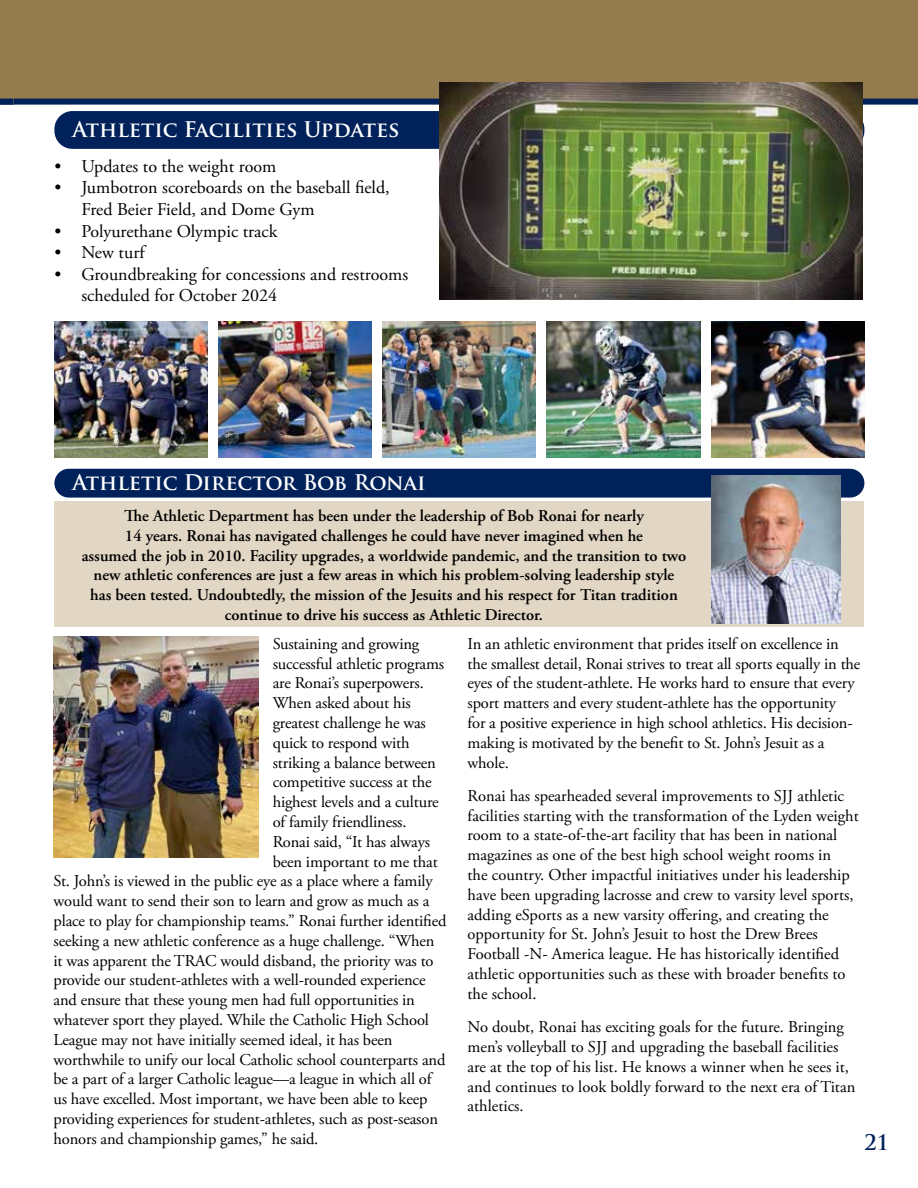
<style>
.page{position:relative;width:918px;height:1188px;background:#fff}
.page>*{position:absolute;margin:0;border:0;box-sizing:border-box;transform-origin:0 0}
.t1{font:700 21px "Trajan Pro";color:#fff}
.t2{font:700 21px "Trajan Pro";color:#002159}
.t3{font:18px/21.6px "Adobe Garamond Pro";color:#000}
.t4{font:16.5px/19.8px "Adobe Garamond Pro";letter-spacing:-.01em;color:#000}
.t5{font:600 16.5px/19.8px "Adobe Garamond Pro";color:#000;text-align:center}
</style>
<div class="page">
<div style="left:0;top:0;width:918px;height:103px;background:#947c4e"></div>
<div style="left:0;top:99px;width:918px;height:6px;background:#002159"></div>
<div style="left:54px;top:501px;width:810px;height:126px;background:#e2d7c4"></div>
<div style="left:54px;top:469px;width:810px;height:29px;background:#002159;border-radius:14px"></div>
<img style="left:711px;top:476px;width:129px;height:148px">
<div style="left:54px;top:111px;width:810px;height:38px;background:#002159;border-radius:18px"></div>
<img style="left:54px;top:321px;width:153px;height:136px">
<img style="left:218px;top:321px;width:154px;height:136px">
<img style="left:383px;top:321px;width:153px;height:136px">
<img style="left:547px;top:321px;width:153px;height:136px">
<img style="left:711px;top:321px;width:153px;height:136px">
<img style="left:54px;top:637px;width:205px;height:221px">
<img style="left:440px;top:83px;width:423px;height:216px">
<p class="t1" style="left:73px;top:116px;width:329px">Athletic Facilities Updates</p>
<p class="t3" style="left:54px;top:156px;width:223px">• Updates to the weight room</p>
<p class="t3" style="left:81px;top:178px;width:310px;text-indent:-27px">• Jumbotron scoreboards on the baseball field,<br>Fred Beier Field, and Dome Gym</p>
<p class="t3" style="left:54px;top:221px;width:224px">• Polyurethane Olympic track</p>
<p class="t3" style="left:54px;top:242px;width:92px">• New turf</p>
<p class="t3" style="left:81px;top:264px;width:328px;text-indent:-27px">• Groundbreaking for concessions and restrooms scheduled for October 2024</p>
<p class="t1" style="left:73px;top:469px;width:355px">Athletic Director Bob Ronai</p>
<p class="t5" style="left:82px;top:506px;width:606px">The Athletic Department has been under the leadership of Bob Ronai for nearly<br>14 years. Ronai has navigated challenges he could have never imagined when he<br>assumed the job in 2010. Facility upgrades, a worldwide pandemic, and the transition to two new athletic conferences are just a few areas in which his problem-solving leadership style has been tested. Undoubtedly, the mission of the Jesuits and his respect for Titan tradition continue to drive his success as Athletic Director.</p>
<p class="t4" style="left:273px;top:634px;width:148px">Sustaining and growing</p>
<p class="t4" style="left:273px;top:654px;width:173px">successful athletic programs</p>
<p class="t4" style="left:273px;top:674px;width:153px">are Ronai’s superpowers.</p>
<p class="t4" style="left:273px;top:694px;width:140px">When asked about his</p>
<p class="t4" style="left:273px;top:713px;width:155px">greatest challenge he was</p>
<p class="t4" style="left:273px;top:733px;width:138px">quick to respond with</p>
<p class="t4" style="left:273px;top:753px;width:165px">striking a balance between</p>
<p class="t4" style="left:273px;top:773px;width:160px">competitive success at the</p>
<p class="t4" style="left:273px;top:793px;width:168px">highest levels and a culture</p>
<p class="t4" style="left:273px;top:812px;width:135px">of family friendliness.</p>
<p class="t4" style="left:273px;top:832px;width:159px">Ronai said, “It has always</p>
<p class="t4" style="left:273px;top:852px;width:167px">been important to me that</p>
<p class="t4" style="left:54px;top:872px;width:380px">St. John’s is viewed in the public eye as a place where a family</p>
<p class="t4" style="left:54px;top:892px;width:377px">would want to send their son to learn and grow as much as a</p>
<p class="t4" style="left:54px;top:911px;width:394px">place to play for championship teams.” Ronai further identified</p>
<p class="t4" style="left:54px;top:931px;width:382px">seeking a new athletic conference as a huge challenge. “When</p>
<p class="t4" style="left:54px;top:951px;width:382px">it was apparent the TRAC would disband, the priority was to</p>
<p class="t4" style="left:54px;top:971px;width:374px">provide our student-athletes with a well-rounded experience</p>
<p class="t4" style="left:54px;top:991px;width:363px">and ensure that these young men had full opportunities in</p>
<p class="t4" style="left:54px;top:1010px;width:377px">whatever sport they played. While the Catholic High School</p>
<p class="t4" style="left:54px;top:1030px;width:340px">League may not have initially seemed ideal, it has been</p>
<p class="t4" style="left:54px;top:1050px;width:393px">worthwhile to unify our local Catholic school counterparts and</p>
<p class="t4" style="left:54px;top:1070px;width:379px">be a part of a larger Catholic league—a league in which all of</p>
<p class="t4" style="left:54px;top:1090px;width:375px">us have excelled. Most important, we have been able to keep</p>
<p class="t4" style="left:54px;top:1109px;width:386px">providing experiences for student-athletes, such as post-season</p>
<p class="t4" style="left:54px;top:1129px;width:266px">honors and championship games,” he said.</p>
<p class="t4" style="left:468px;top:634px;width:394px">In an athletic environment that prides itself on excellence in the smallest detail, Ronai strives to treat all sports equally in the eyes of the student-athlete. He works hard to ensure that every sport matters and every student-athlete has the opportunity<br>for a positive experience in high school athletics. His decision&shy;making is motivated by the benefit to St. John’s Jesuit as a whole.</p>
<p class="t4" style="left:468px;top:786px;width:393px">Ronai has spearheaded several improvements to SJJ athletic facilities starting with the transformation of the Lyden weight room to a state-of-the-art facility that has been in national magazines as one of the best high school weight rooms in<br>the country. Other impactful initiatives under his leadership have been upgrading lacrosse and crew to varsity level sports, adding eSports as a new varsity offering, and creating the opportunity for St. John’s Jesuit to host the Drew Brees Football -N- America league. He has historically identified athletic opportunities such as these with broader benefits to the school.</p>
<p class="t4" style="left:468px;top:1018px;width:389px">No doubt, Ronai has exciting goals for the future. Bringing men’s volleyball to SJJ and upgrading the baseball facilities are at the top of his list. He knows a winner when he sees it, and continues to look boldly forward to the next era of Titan athletics.</p>
<p class="t2" style="left:864px;top:1129px;width:27px">21</p>
</div>
